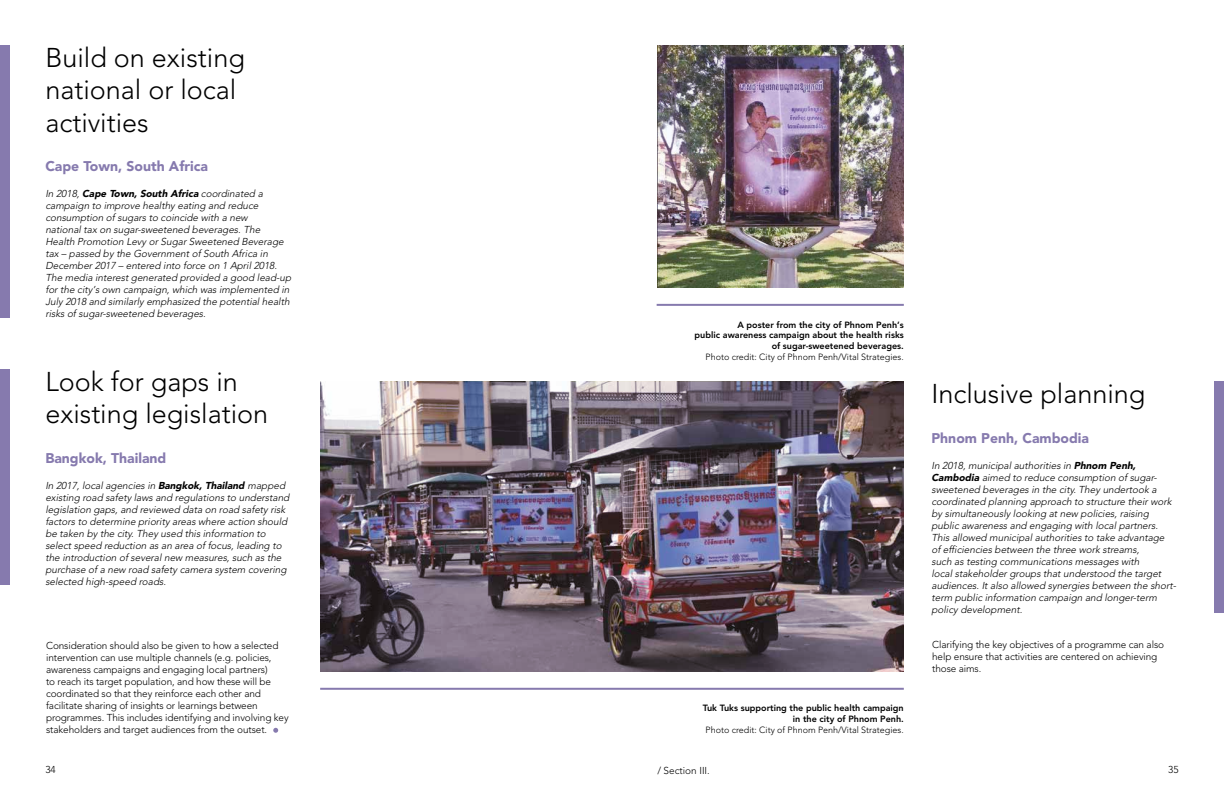
<style>
.page{position:relative;width:1224px;height:792px;background:#fff}
.page>*{position:absolute;margin:0;border:0;box-sizing:border-box;transform-origin:0 0}
.t1{font:300 27px/32.4px "Avenir";color:#000}
.t2{font:900 14px "Avenir";color:#867aae}
.t3{font:italic 300 10px/12px "Avenir";color:#000}
.t4{font:300 10px/12px "Avenir";letter-spacing:-.01em;color:#000}
.t5{font:800 9px/10.8px "Avenir";color:#000;text-align:right}
.t6{font:300 9px "Avenir";color:#000}
.s1{font-weight:900}
</style>
<div class="page">
<div style="left:0;top:45px;width:10px;height:272px;background:#867aae"></div>
<div style="left:0;top:369px;width:10px;height:216px;background:#867aae"></div>
<hr style="left:320px;top:688px;width:584px;height:2px;background:#867aae">
<hr style="left:657px;top:304px;width:247px;height:2px;background:#867aae">
<svg style="left:273px;top:728px;width:5px;height:5px"></svg>
<div style="left:1214px;top:382px;width:10px;height:231px;background:#867aae"></div>
<img style="left:320px;top:382px;width:584px;height:290px">
<img style="left:657px;top:45px;width:247px;height:243px">
<h1 class="t1" style="left:45px;top:42px;width:201px">Build on existing national or local activities</h1>
<h2 class="t2" style="left:45px;top:158px;width:164px">Cape Town, South Africa</h2>
<p class="t3" style="left:45px;top:188px;width:249px">In 2018,<span class="s1">Cape Town, South Africa</span> coordinated a campaign to improve healthy eating and reduce consumption of sugars to coincide with a new nationaltax on sugar-sweetened beverages.The Health Promotion Levy orSugarSweetened Beverage tax – passed by the Governmentof South Africa in December2017 – entered into force on 1 April2018.<br>The media interestgenerated provided a good lead-up forthe city’s own campaign,which was implemented in July 2018 and similarly emphasized the potentialhealth risks of sugar-sweetened beverages.</p>
<h1 class="t1" style="left:45px;top:365px;width:224px">Look for gaps in existing legislation</h1>
<h2 class="t2" style="left:45px;top:449px;width:123px">Bangkok, Thailand</h2>
<p class="t3" style="left:45px;top:479px;width:248px">In 2017,localagencies in <span class="s1">Bangkok, Thailand</span> mapped existing road safety laws and regulations to understand legislation gaps,and reviewed data on road safety risk factors to determine priority areas where action should be taken by the city.They used this information to selectspeed reduction as an area of focus,leading to the introduction of severalnew measures,such as the purchase of a new road safety camera system covering selected high-speed roads.</p>
<p class="t4" style="left:46px;top:639px;width:244px">Consideration should also be given to how a selected intervention can use multiple channels (e.g. policies, awareness campaigns and engaging local partners)<br>to reach its target population, and how these will be coordinated so that they reinforce each other and facilitate sharing of insights or learnings between programmes. This includes identifying and involving key stakeholders and target audiences from the outset.</p>
<p class="t5" style="left:695px;top:319px;width:211px">A poster from the city of Phnom Penh’s<br>public awareness campaign about the health risks of sugar-sweetened beverages.</p>
<p class="t6" style="left:706px;top:352px;width:200px">Photo credit: City of Phnom Penh/Vital Strategies.</p>
<p class="t5" style="left:703px;top:703px;width:203px">Tuk Tuks supporting the public health campaign in the city of Phnom Penh.</p>
<p class="t6" style="left:706px;top:724px;width:200px">Photo credit: City of Phnom Penh/Vital Strategies.</p>
<h1 class="t1" style="left:931px;top:378px;width:216px">Inclusive planning</h1>
<h2 class="t2" style="left:931px;top:429px;width:159px">Phnom Penh, Cambodia</h2>
<p class="t3" style="left:931px;top:460px;width:248px">In 2018,municipalauthorities in <span class="s1">Phnom Penh, Cambodia</span> aimed to reduce consumption of sugar&shy;sweetened beverages in the city.They undertook a coordinated planning approach to structure theirwork by simultaneously looking atnew policies,raising public awareness and engaging with localpartners.<br>This allowed municipalauthorities to take advantage<br>of efficiencies between the three work streams,<br>such as testing communications messages with localstakeholdergroups thatunderstood the target audiences.Italso allowed synergies between the short&shy;term public information campaign and longer-term policy development.</p>
<p class="t4" style="left:932px;top:638px;width:233px">Clarifying the key objectives of a programme can also help ensure that activities are centered on achieving those aims.</p>
<p class="t4" style="left:45px;top:763px;width:12px">34</p>
<p class="t4" style="left:657px;top:764px;width:54px">/ Section III.</p>
<p class="t4" style="left:1168px;top:763px;width:12px">35</p>
</div>
